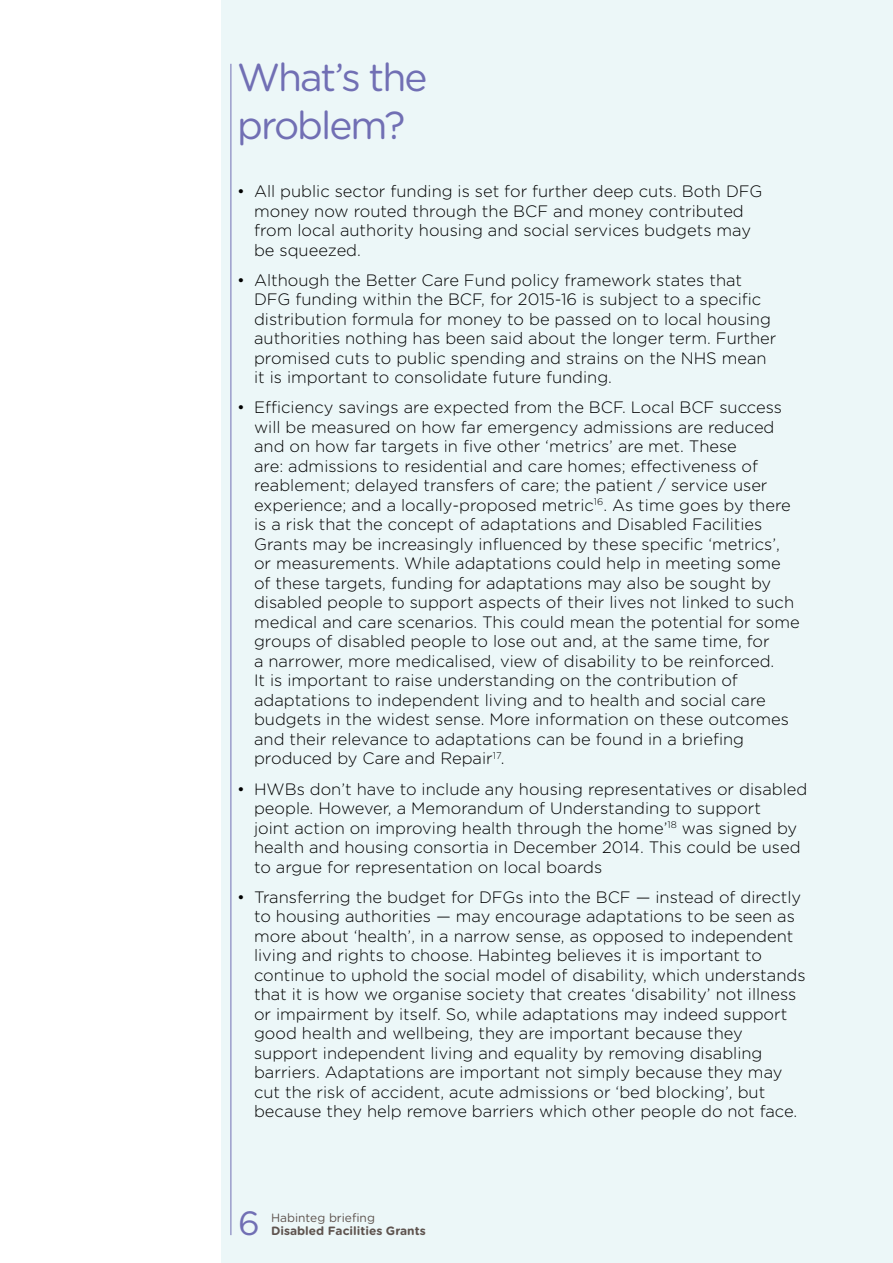
<style>
.page{position:relative;width:893px;height:1263px;background:#fff}
.page>*{position:absolute;margin:0;border:0;box-sizing:border-box;transform-origin:0 0}
.t1{font:39px/48px "Gotham Rounded";letter-spacing:-.05em;color:#716fb4}
.t2{font:33.6px "Gotham Rounded";color:#716fb4}
.t3{font:300 16.5px/19.5px "Gotham Rounded";color:#000}
.t4{font:700 12px "Gotham Rounded";color:#5e534e}
.t5{font:12px "Gotham Rounded";color:#5e534e}
</style>
<div class="page">
<div style="left:221px;top:0;width:672px;height:1263px;background:#ecf7f8"></div>
<hr style="left:231px;top:64px;width:1px;height:1171px;background:#716fb4">
<h1 class="t1" style="left:237px;top:52px;width:192px">What’s the problem?</h1>
<p class="t3" style="left:254px;top:181px;width:510px;text-indent:-17px">• All public sector funding is set for further deep cuts. Both DFG money now routed through the BCF and money contributed from local authority housing and social services budgets may be squeezed.</p>
<p class="t3" style="left:254px;top:269px;width:524px;text-indent:-17px">• Although the Better Care Fund policy framework states that DFG funding within the BCF, for 2015-16 is subject to a specific distribution formula for money to be passed on to local housing authorities nothing has been said about the longer term. Further promised cuts to public spending and strains on the NHS mean it is important to consolidate future funding.</p>
<p class="t3" style="left:254px;top:397px;width:547px;text-indent:-17px">• Efficiency savings are expected from the BCF. Local BCF success will be measured on how far emergency admissions are reduced and on how far targets in five other ‘metrics’ are met. These<br>are: admissions to residential and care homes; effectiveness of reablement; delayed transfers of care; the patient / service user experience; and a locally-proposed metric<sup>16</sup>. As time goes by there is a risk that the concept of adaptations and Disabled Facilities Grants may be increasingly influenced by these specific ‘metrics’, or measurements. While adaptations could help in meeting some of these targets, funding for adaptations may also be sought by disabled people to support aspects of their lives not linked to such medical and care scenarios. This could mean the potential for some groups of disabled people to lose out and, at the same time, for<br>a narrower, more medicalised, view of disability to be reinforced.<br>It is important to raise understanding on the contribution of adaptations to independent living and to health and social care budgets in the widest sense. More information on these outcomes and their relevance to adaptations can be found in a briefing produced by Care and Repair<sup>17</sup>.</p>
<p class="t3" style="left:254px;top:778px;width:555px;text-indent:-17px">• HWBs don’t have to include any housing representatives or disabled people. However, a Memorandum of Understanding to support<br>joint action on improving health through the home’<sup>18</sup> was signed by health and housing consortia in December 2014. This could be used to argue for representation on local boards</p>
<p class="t3" style="left:254px;top:886px;width:553px;text-indent:-17px">• Transferring the budget for DFGs into the BCF — instead of directly to housing authorities — may encourage adaptations to be seen as more about ‘health’, in a narrow sense, as opposed to independent living and rights to choose. Habinteg believes it is important to continue to uphold the social model of disability, which understands that it is how we organise society that creates ‘disability’ not illness or impairment by itself. So, while adaptations may indeed support good health and wellbeing, they are important because they support independent living and equality by removing disabling barriers. Adaptations are important not simply because they may cut the risk of accident, acute admissions or ‘bed blocking’, but because they help remove barriers which other people do not face.</p>
<h2 class="t2" style="left:238px;top:1200px;width:23px">6</h2>
<p class="t5" style="left:271px;top:1209px;width:105px">Habinteg briefing</p>
<p class="t4" style="left:271px;top:1222px;width:156px">Disabled Facilities Grants</p>
</div>
